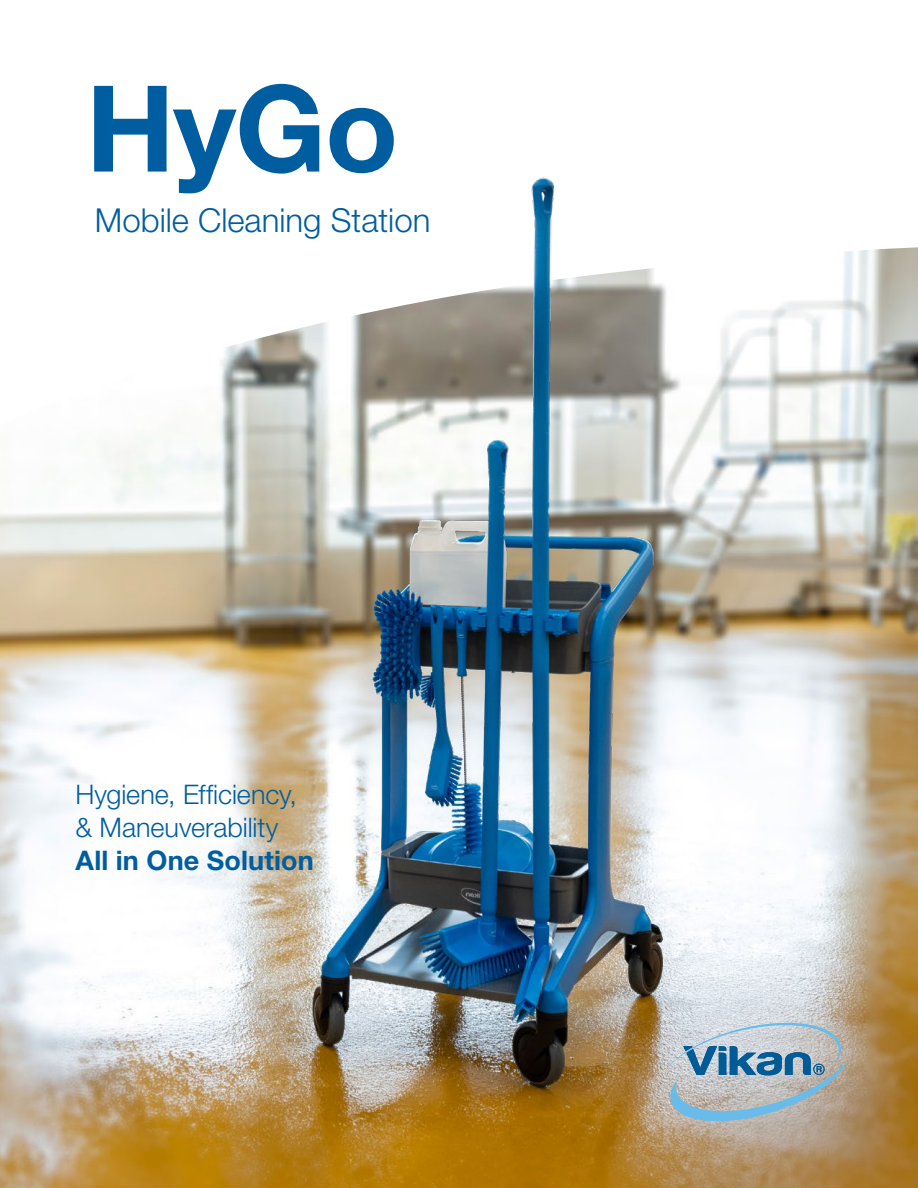
<style>
.page{position:relative;width:918px;height:1188px;background:#fff}
.page>*{position:absolute;margin:0;border:0;box-sizing:border-box;transform-origin:0 0}
.t1{font:700 120px "Helvetica Neue LT Std";color:#005ea0}
.t2{font:300 33px "Helvetica Neue LT Std";color:#005ea0}
.t3{font:300 27px/33px "Helvetica Neue LT Std";letter-spacing:-.005em;color:#005ea0}
.t4{font:700 27px "Helvetica Neue LT Std";letter-spacing:.005em;color:#005ea0}
</style>
<div class="page">
<img style="left:0;top:431px;width:918px;height:757px">
<svg style="left:218px;top:177px;width:700px;height:254px"></svg>
<svg style="left:667px;top:1023px;width:180px;height:98px;background:#a4b5bf"></svg>
<p class="t1" style="left:86px;top:55px;width:314px">HyGo</p>
<p class="t2" style="left:95px;top:200px;width:337px">Mobile Cleaning Station</p>
<p class="t3" style="left:76px;top:777px;width:223px">Hygiene, Efficiency, &amp; Maneuverability</p>
<p class="t4" style="left:76px;top:844px;width:240px">All in One Solution</p>
</div>
